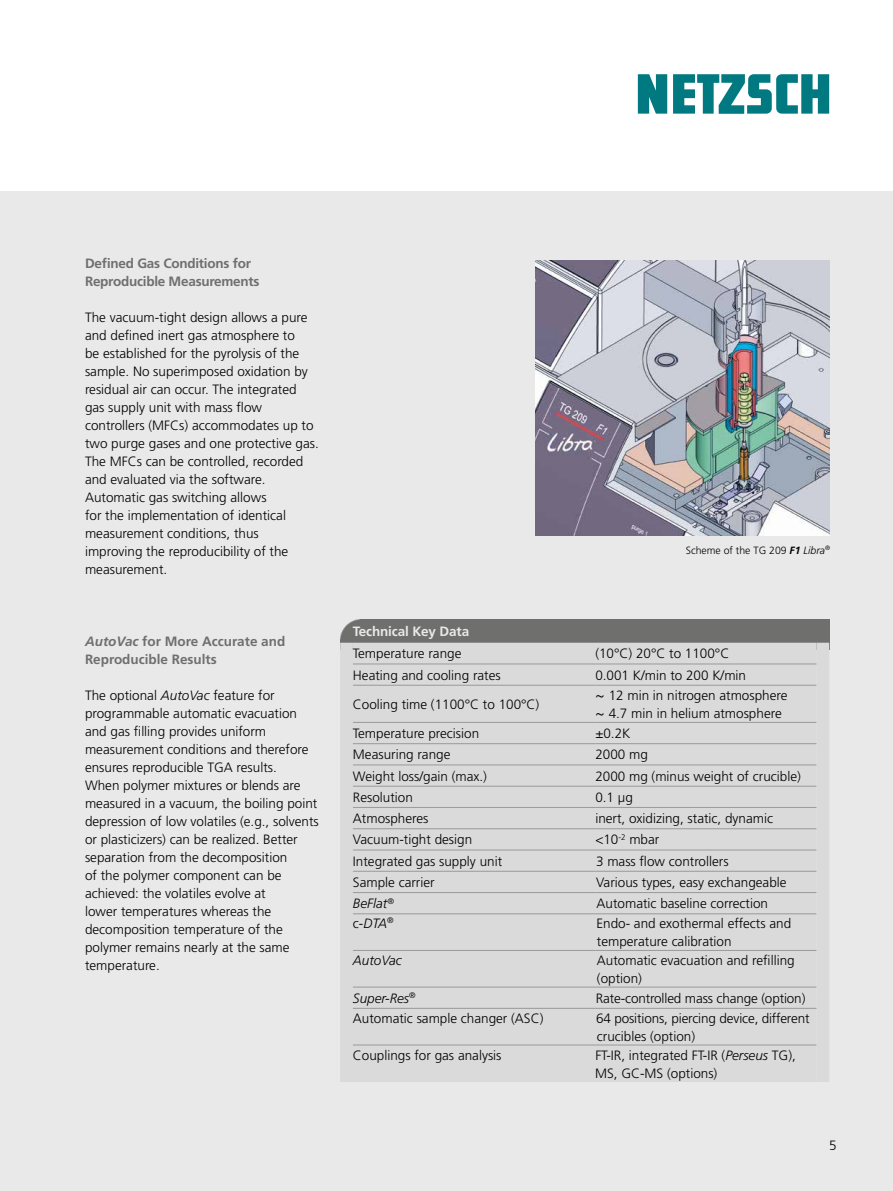
<style>
.page{position:relative;width:893px;height:1191px;background:#fff}
.page>*{position:absolute;margin:0;border:0;box-sizing:border-box;transform-origin:0 0}
.t1{font:300 13.5px/18px "Frutiger LT Pro";color:#000}
.t2{font:700 13.5px/18px "Frutiger LT Pro";letter-spacing:-.02em;color:#706f6f}
.t3{font:700 13.5px/18px "Frutiger LT Pro";color:#706f6f}
.t4{font:italic 300 13.5px "Frutiger LT Pro";color:#000}
.t5{font:700 13.5px "Frutiger LT Pro";letter-spacing:-.01em;color:#e9e9e9}
.t6{font:300 10.5px "Frutiger LT Pro";color:#000}
.s1{font-style:italic}
.s2{font-weight:700;font-style:italic}
.s3{font-family:"Geneva";font-weight:400}
.s4{font-style:normal}
</style>
<div class="page">
<div style="left:0;top:191px;width:893px;height:1000px;background:#e9e9e9"></div>
<svg style="left:638px;top:74px;width:191px;height:40px"></svg>
<img style="left:536px;top:261px;width:293px;height:275px">
<div style="left:340px;top:642px;width:489px;height:440px;background:#dadada"></div>
<div style="left:353px;top:642px;width:463px;height:440px;background:#dadada"></div>
<hr style="left:353px;top:663px;width:242px;height:1px;background:#9d9d9c">
<hr style="left:595px;top:663px;width:221px;height:1px;background:#9d9d9c">
<hr style="left:353px;top:684px;width:242px;height:2px;background:#9d9d9c">
<hr style="left:595px;top:684px;width:221px;height:2px;background:#9d9d9c">
<hr style="left:353px;top:722px;width:242px;height:1px;background:#9d9d9c">
<hr style="left:595px;top:722px;width:221px;height:1px;background:#9d9d9c">
<hr style="left:353px;top:743px;width:242px;height:1px;background:#9d9d9c">
<hr style="left:595px;top:743px;width:221px;height:1px;background:#9d9d9c">
<hr style="left:353px;top:764px;width:242px;height:1px;background:#9d9d9c">
<hr style="left:595px;top:764px;width:221px;height:1px;background:#9d9d9c">
<hr style="left:353px;top:785px;width:242px;height:1px;background:#9d9d9c">
<hr style="left:595px;top:785px;width:221px;height:1px;background:#9d9d9c">
<hr style="left:353px;top:807px;width:242px;height:1px;background:#9d9d9c">
<hr style="left:595px;top:807px;width:221px;height:1px;background:#9d9d9c">
<hr style="left:353px;top:828px;width:242px;height:1px;background:#9d9d9c">
<hr style="left:595px;top:828px;width:221px;height:1px;background:#9d9d9c">
<hr style="left:353px;top:849px;width:242px;height:1px;background:#9d9d9c">
<hr style="left:595px;top:849px;width:221px;height:1px;background:#9d9d9c">
<hr style="left:353px;top:870px;width:242px;height:1px;background:#9d9d9c">
<hr style="left:595px;top:870px;width:221px;height:1px;background:#9d9d9c">
<hr style="left:353px;top:892px;width:242px;height:1px;background:#9d9d9c">
<hr style="left:595px;top:892px;width:221px;height:1px;background:#9d9d9c">
<hr style="left:353px;top:913px;width:242px;height:1px;background:#9d9d9c">
<hr style="left:595px;top:913px;width:221px;height:1px;background:#9d9d9c">
<hr style="left:353px;top:950px;width:242px;height:1px;background:#9d9d9c">
<hr style="left:595px;top:950px;width:221px;height:1px;background:#9d9d9c">
<hr style="left:353px;top:986px;width:242px;height:1px;background:#9d9d9c">
<hr style="left:595px;top:986px;width:221px;height:1px;background:#9d9d9c">
<hr style="left:353px;top:1007px;width:242px;height:2px;background:#9d9d9c">
<hr style="left:595px;top:1007px;width:221px;height:2px;background:#9d9d9c">
<hr style="left:353px;top:1044px;width:242px;height:1px;background:#9d9d9c">
<hr style="left:595px;top:1044px;width:221px;height:1px;background:#9d9d9c">
<p class="t2" style="left:85px;top:254px;width:176px">Defined Gas Conditions for<br>Reproducible Measurements</p>
<p class="t1" style="left:85px;top:308px;width:235px">The vacuum-tight design allows a pure and defined inert gas atmosphere to<br>be established for the pyrolysis of the sample. No superimposed oxidation by residual air can occur. The integrated gas supply unit with mass flow controllers (MFCs) accommodates up to two purge gases and one protective gas.<br>The MFCs can be controlled, recorded and evaluated via the software.<br>Automatic gas switching allows<br>for the implementation of identical measurement conditions, thus improving the reproducibility of the measurement.</p>
<p class="t3" style="left:85px;top:632px;width:202px"><span class="s1">AutoVac</span> for More Accurate and<br>Reproducible Results</p>
<p class="t1" style="left:85px;top:686px;width:235px">The optional <span class="s1">AutoVac</span> feature for programmable automatic evacuation and gas filling provides uniform measurement conditions and therefore ensures reproducible TGA results.<br>When polymer mixtures or blends are measured in a vacuum, the boiling point depression of low volatiles (e.g., solvents or plasticizers) can be realized. Better separation from the decomposition<br>of the polymer component can be achieved: the volatiles evolve at<br>lower temperatures whereas the decomposition temperature of the polymer remains nearly at the same temperature.</p>
<p class="t6" style="left:686px;top:544px;width:146px">Scheme of the TG 209 <span class="s2">F1</span> <span class="s1">Libra</span><sup>®</sup></p>
<p class="t5" style="left:353px;top:623px;width:118px">Technical Key Data</p>
<p class="t1" style="left:353px;top:645px;width:110px">Temperature range</p>
<p class="t1" style="left:595px;top:645px;width:136px">(10°C) 20°C to 1100°C</p>
<p class="t1" style="left:353px;top:666px;width:149px">Heating and cooling rates</p>
<p class="t1" style="left:595px;top:666px;width:152px">0.001 K/min to 200 K/min</p>
<p class="t1" style="left:353px;top:695px;width:188px">Cooling time (1100°C to 100°C)</p>
<p class="t1" style="left:595px;top:686px;width:194px"><span class="s3">∼</span> 12 min in nitrogen atmosphere <span class="s3">∼</span> 4.7 min in helium atmosphere</p>
<p class="t1" style="left:353px;top:724px;width:128px">Temperature precision</p>
<p class="t1" style="left:595px;top:724px;width:37px">±0.2K</p>
<p class="t1" style="left:353px;top:746px;width:99px">Measuring range</p>
<p class="t1" style="left:595px;top:746px;width:54px">2000 mg</p>
<p class="t1" style="left:353px;top:767px;width:136px">Weight loss/gain (max.)</p>
<p class="t1" style="left:595px;top:767px;width:207px">2000 mg (minus weight of crucible)</p>
<p class="t1" style="left:353px;top:788px;width:62px">Resolution</p>
<p class="t1" style="left:595px;top:788px;width:39px">0.1 µg</p>
<p class="t1" style="left:353px;top:809px;width:77px">Atmospheres</p>
<p class="t1" style="left:595px;top:809px;width:179px">inert, oxidizing, static, dynamic</p>
<p class="t1" style="left:353px;top:831px;width:121px">Vacuum-tight design</p>
<p class="t1" style="left:595px;top:831px;width:66px">&lt;10<sup>-2</sup> mbar</p>
<p class="t1" style="left:353px;top:852px;width:151px">Integrated gas supply unit</p>
<p class="t1" style="left:596px;top:852px;width:134px">3 mass flow controllers</p>
<p class="t1" style="left:353px;top:873px;width:83px">Sample carrier</p>
<p class="t1" style="left:596px;top:873px;width:192px">Various types, easy exchangeable</p>
<p class="t4" style="left:353px;top:895px;width:42px">BeFlat<sup>®</sup></p>
<p class="t1" style="left:597px;top:894px;width:173px">Automatic baseline correction</p>
<p class="t4" style="left:353px;top:915px;width:42px"><span class="s4">c-</span>DTA<sup>®</sup></p>
<p class="t1" style="left:596px;top:914px;width:196px">Endo- and exothermal effects and temperature calibration</p>
<p class="t4" style="left:353px;top:952px;width:50px">AutoVac</p>
<p class="t1" style="left:597px;top:951px;width:199px">Automatic evacuation and refilling (option)</p>
<p class="t4" style="left:353px;top:990px;width:64px">Super-Res<sup>®</sup></p>
<p class="t1" style="left:596px;top:989px;width:211px">Rate-controlled mass change (option)</p>
<p class="t1" style="left:353px;top:1009px;width:192px">Automatic sample changer (ASC)</p>
<p class="t1" style="left:596px;top:1009px;width:215px">64 positions, piercing device, different crucibles (option)</p>
<p class="t1" style="left:353px;top:1046px;width:150px">Couplings for gas analysis</p>
<p class="t1" style="left:595px;top:1046px;width:202px">FT-IR, integrated FT-IR (<span class="s1">Perseus</span> TG),</p>
<p class="t1" style="left:595px;top:1064px;width:124px">MS, GC-MS (options)</p>
<p class="t1" style="left:829px;top:1136px;width:9px">5</p>
</div>
